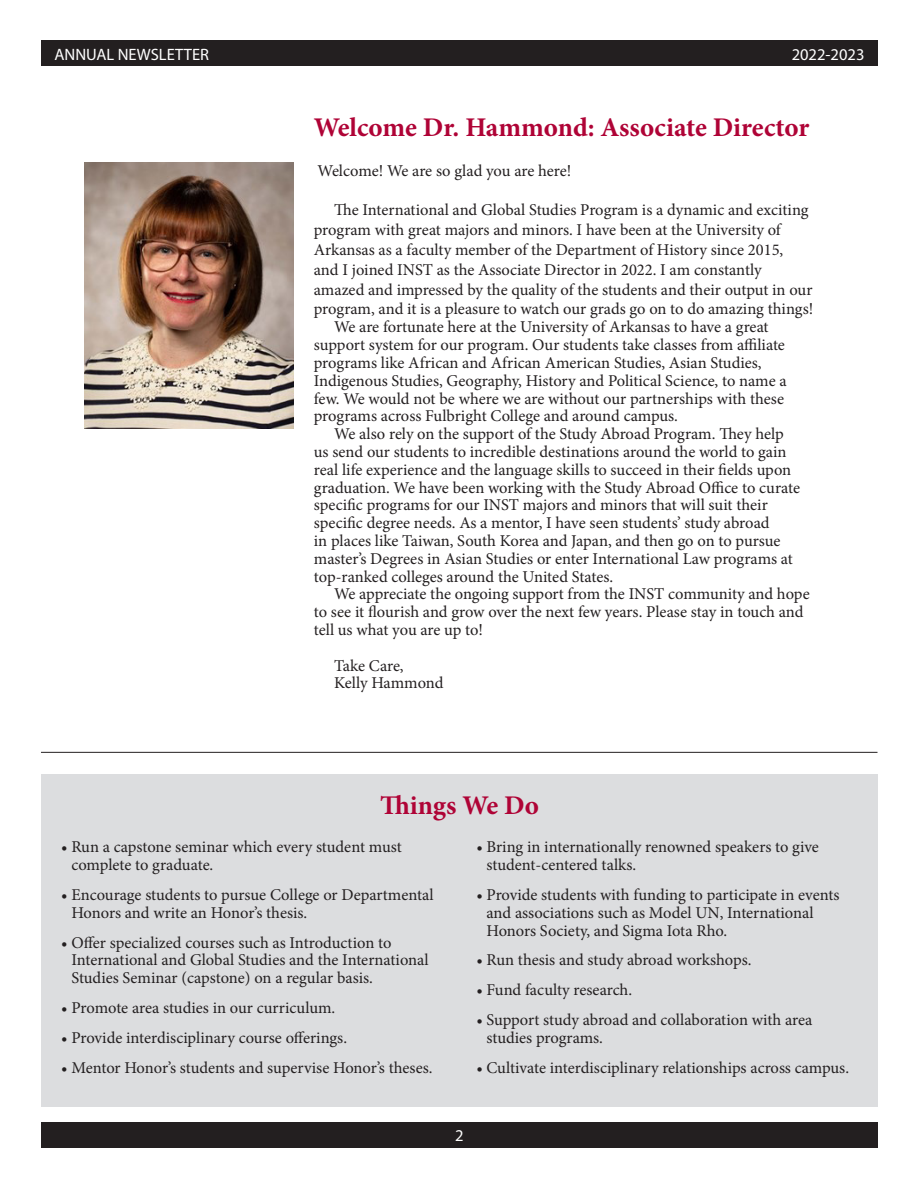
<style>
.page{position:relative;width:918px;height:1188px;background:#fff}
.page>*{position:absolute;margin:0;border:0;box-sizing:border-box;transform-origin:0 0}
.t1{font:700 27px "Minion Pro";color:#af0336}
.Normal__Web{font:16.5px/17.9px "Minion Pro";letter-spacing:-.005em;color:#231f20}
.List_Paragraph{font:16.5px/17.9px "Minion Pro";letter-spacing:-.005em;color:#231f20}
.t2{font:16.5px "Myriad Pro";color:#fff}
</style>
<div class="page">
<div style="left:41px;top:1122px;width:837px;height:26px;background:#231f20"></div>
<div style="left:41px;top:40px;width:837px;height:26px;background:#231f20"></div>
<img style="left:84px;top:162px;width:210px;height:266px">
<div style="left:41px;top:774px;width:837px;height:333px;background:#dcdddf"></div>
<hr style="left:41px;top:752px;width:837px;height:1px;background:#231f20">
<p class="t2" style="left:54px;top:44px;width:156px">ANNUAL NEWSLETTER</p>
<p class="t2" style="left:792px;top:44px;width:74px">2022-2023</p>
<p class="t1" style="left:314px;top:109px;width:497px">Welcome Dr. Hammond: Associate Director</p>
<p class="Normal__Web" style="left:318px;top:162px;width:255px">Welcome! We are so glad you are here!</p>
<p class="Normal__Web" style="left:314px;top:200px;width:501px;line-height:19.8px;text-indent:20px">The International and Global Studies Program is a dynamic and exciting program with great majors and minors. I have been at the University of Arkansas as a faculty member of the Department of History since 2015,<br>and I joined INST as the Associate Director in 2022. I am constantly amazed and impressed by the quality of the students and their output in our program, and it is a pleasure to watch our grads go on to do amazing things!</p>
<p class="List_Paragraph" style="left:314px;top:318px;width:474px;text-indent:20px">We are fortunate here at the University of Arkansas to have a great support system for our program. Our students take classes from affiliate programs like African and African American Studies, Asian Studies, Indigenous Studies, Geography, History and Political Science, to name a few. We would not be where we are without our partnerships with these programs across Fulbright College and around campus.</p>
<p class="Normal__Web" style="left:314px;top:425px;width:488px;text-indent:20px">We also rely on the support of the Study Abroad Program. They help us send our students to incredible destinations around the world to gain real life experience and the language skills to succeed in their fields upon graduation. We have been working with the Study Abroad Office to curate specific programs for our INST majors and minors that will suit their specific degree needs. As a mentor, I have seen students’ study abroad<br>in places like Taiwan, South Korea and Japan, and then go on to pursue master’s Degrees in Asian Studies or enter International Law programs at top-ranked colleges around the United States.</p>
<p class="Normal__Web" style="left:314px;top:585px;width:497px;text-indent:20px">We appreciate the ongoing support from the INST community and hope to see it flourish and grow over the next few years. Please stay in touch and tell us what you are up to!</p>
<p class="Normal__Web" style="left:334px;top:657px;width:71px">Take Care,</p>
<p class="Normal__Web" style="left:334px;top:674px;width:111px">Kelly Hammond</p>
<p class="t1" style="left:380px;top:787px;width:160px">Things We Do</p>
<p class="Normal__Web" style="left:71px;top:838px;width:332px;text-indent:-10px">• Run a capstone seminar which every student must complete to graduate.</p>
<p class="Normal__Web" style="left:71px;top:886px;width:364px;text-indent:-10px">• Encourage students to pursue College or Departmental<br>Honors and write an Honor’s thesis.</p>
<p class="Normal__Web" style="left:71px;top:933px;width:359px;text-indent:-10px">• Offer specialized courses such as Introduction to<br>International and Global Studies and the International<br>Studies Seminar (capstone) on a regular basis.</p>
<p class="Normal__Web" style="left:61px;top:999px;width:276px">• Promote area studies in our curriculum.</p>
<p class="Normal__Web" style="left:61px;top:1029px;width:287px">• Provide interdisciplinary course offerings.</p>
<p class="Normal__Web" style="left:61px;top:1058px;width:373px">• Mentor Honor’s students and supervise Honor’s theses.</p>
<p class="Normal__Web" style="left:487px;top:838px;width:334px;text-indent:-10px">• Bring in internationally renowned speakers to give student-centered talks.</p>
<p class="Normal__Web" style="left:487px;top:886px;width:355px;text-indent:-10px">• Provide students with funding to participate in events and associations such as Model UN, International<br>Honors Society, and Sigma Iota Rho.</p>
<p class="Normal__Web" style="left:476px;top:951px;width:277px">• Run thesis and study abroad workshops.</p>
<p class="Normal__Web" style="left:476px;top:981px;width:157px">• Fund faculty research.</p>
<p class="Normal__Web" style="left:487px;top:1011px;width:327px;text-indent:-10px">• Support study abroad and collaboration with area studies programs.</p>
<p class="Normal__Web" style="left:476px;top:1058px;width:374px">• Cultivate interdisciplinary relationships across campus.</p>
<p class="t2" style="left:455px;top:1125px;width:10px">2</p>
</div>
